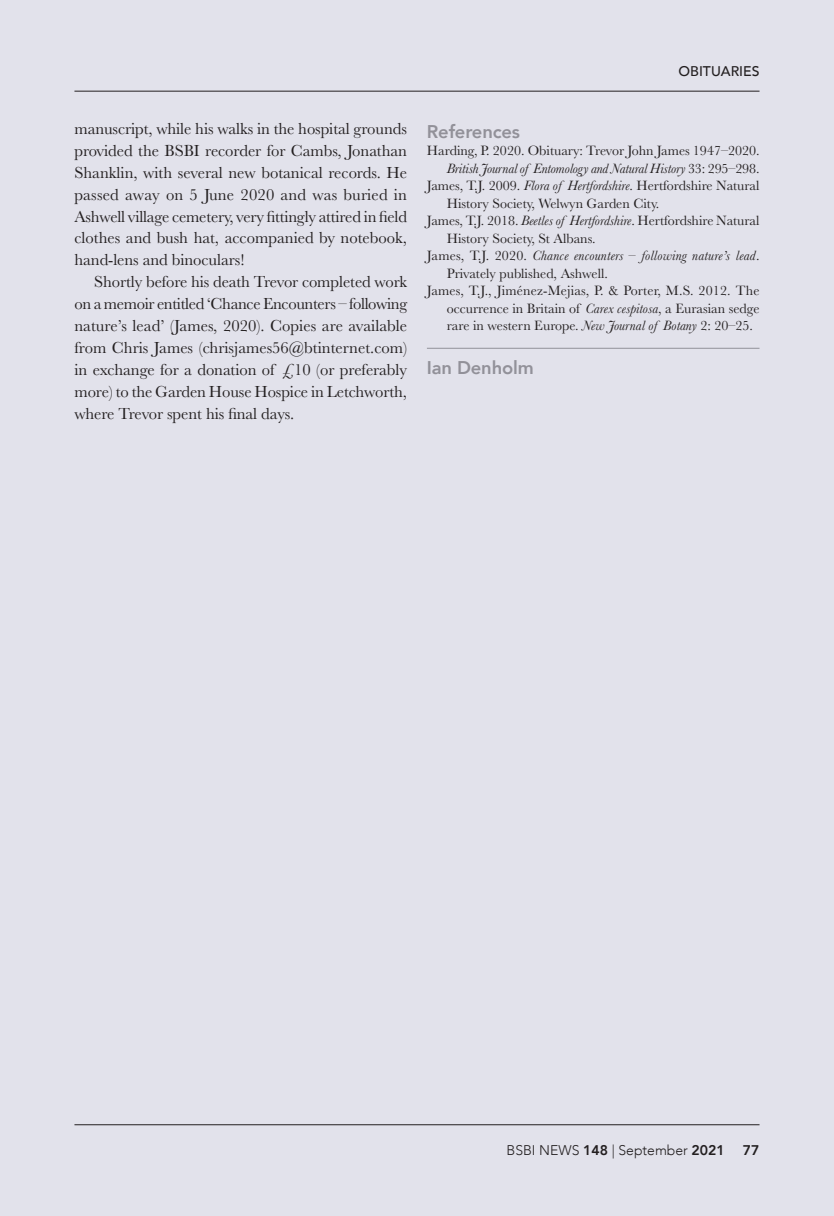
<style>
.page{position:relative;width:834px;height:1216px;background:#fff}
.page>*{position:absolute;margin:0;border:0;box-sizing:border-box;transform-origin:0 0}
.Article_subhead{font:800 18.38px "Avenir";letter-spacing:-.01em;color:#929199}
.End_author___rule_ab{font:800 18.38px "Avenir";letter-spacing:-.01em;color:#929199}
.Justified_indent{font:16.62px/21.9px "Baskerville";letter-spacing:-.005em;color:#231f20;text-align:justify}
.References{font:14px/17.5px "Baskerville";color:#231f20}
.t1{font:300 14px "Avenir";color:#231f20}
.Running_title_right{font:500 14px "Avenir";color:#231f20}
.t2{font:800 14px "Avenir";color:#231f20}
.s1{font-style:italic}
.s2{font-weight:800}
</style>
<div class="page">
<div style="left:0;top:0;width:833px;height:1215px;background:#e2e2eb"></div>
<hr style="left:74px;top:1124px;width:685px;height:1px;background:#231f20">
<hr style="left:74px;top:91px;width:685px;height:1px;background:#231f20">
<hr style="left:427px;top:348px;width:332px;height:1px;background:#929199">
<p class="Running_title_right" style="left:678px;top:59px;width:82px">OBITUARIES</p>
<p class="Justified_indent" style="left:74px;top:118px;width:334px">manuscript, while his walks in the hospital grounds provided the BSBI recorder for Cambs, Jonathan Shanklin, with several new botanical records. He passed away on 5 June 2020 and was buried in Ashwell village cemetery, very fittingly attired in field clothes and bush hat, accompanied by notebook, hand-lens and binoculars!</p>
<p class="Justified_indent" style="left:74px;top:271px;width:334px;text-indent:20px">Shortly before his death Trevor completed work on a memoir entitled ‘Chance Encounters – following nature’s lead’ (James, 2020). Copies are available from Chris James (chrisjames56@btinternet.com) in exchange for a donation of £10 (or preferably more) to the Garden House Hospice in Letchworth, where Trevor spent his final days.</p>
<p class="Article_subhead" style="left:427px;top:117px;width:94px">References</p>
<p class="References" style="left:427px;top:142px;width:334px;text-align:right">Harding, P. 2020. Obituary: Trevor John James 1947–2020.<br><span class="s1">British Journal of Entomology and Natural History</span> 33: 295–298.</p>
<p class="References" style="left:446px;top:177px;width:314px;text-indent:-20px">James, T.J. 2009. <span class="s1">Flora of Hertfordshire</span>. Hertfordshire Natural<br>History Society, Welwyn Garden City.</p>
<p class="References" style="left:446px;top:212px;width:314px;text-indent:-20px">James, T.J. 2018. <span class="s1">Beetles of Hertfordshire</span>. Hertfordshire Natural<br>History Society, St Albans.</p>
<p class="References" style="left:446px;top:247px;width:314px;text-indent:-20px">James, T.J. 2020. <span class="s1">Chance encounters – following nature’s lead</span>.<br>Privately published, Ashwell.</p>
<p class="References" style="left:446px;top:282px;width:314px;text-align:justify;text-indent:-20px">James, T.J., Jiménez-Mejias, P. &amp; Porter, M.S. 2012. The occurrence in Britain of <span class="s1">Carex cespitosa</span>, a Eurasian sedge rare in western Europe. <span class="s1">New Journal of Botany</span> 2: 20–25.</p>
<p class="End_author___rule_ab" style="left:427px;top:353px;width:108px">Ian Denholm</p>
<p class="t1" style="left:506px;top:1141px;width:220px">BSBI NEWS <span class="s2">148</span> | September <span class="s2">2021</span></p>
<p class="t2" style="left:742px;top:1138px;width:18px">77</p>
</div>
